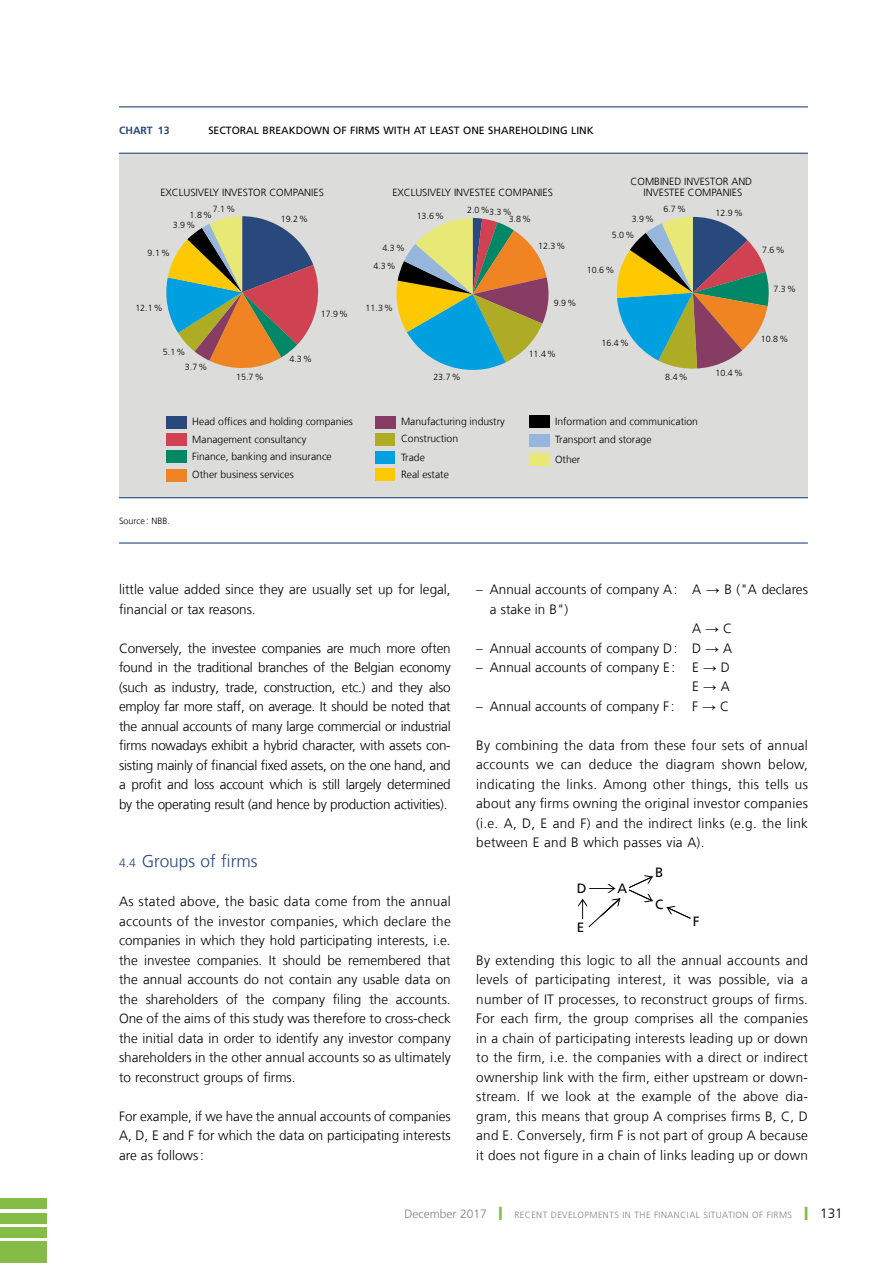
<style>
.page{position:relative;width:893px;height:1263px;background:#fff}
.page>*{position:absolute;margin:0;border:0;box-sizing:border-box;transform-origin:0 0}
.t1{font:300 17.25px "Frutiger LT Com";color:#29497c}
.t2{font:300 13.5px/19.5px "Frutiger LT Com";color:#000;text-align:justify}
.t3{font:13.5px "Frutiger LT";color:#000}
.t4{font:10.5px "Frutiger LT Com";color:#000}
.t5{font:700 10.5px "Frutiger LT Com";color:#29497c}
.t6{font:300 10.35px/17.4px "Frutiger LT Com";color:#000}
.t7{font:300 9px "Frutiger LT Com";letter-spacing:.05em;color:#81807a}
.t8{font:300 9px "Frutiger LT Com";color:#000}
.t9{font:300 8.85px/8.6px "Frutiger LT Com";color:#000}
.s1{font-size:12px}
.s2{font-family:"Arial";font-weight:400}
.s3{color:#85bc48}
.s4{font-size:13.5px;color:#000}
</style>
<div class="page">
<div style="left:0;top:1198px;width:47px;height:11px;background:#85bc48"></div>
<div style="left:0;top:1213px;width:47px;height:10px;background:#85bc48"></div>
<div style="left:0;top:1227px;width:47px;height:11px;background:#85bc48"></div>
<div style="left:0;top:1241px;width:47px;height:22px;background:#85bc48"></div>
<svg style="left:667px;top:906px;width:24px;height:13px"></svg>
<svg style="left:629px;top:875px;width:24px;height:27px"></svg>
<svg style="left:578px;top:884px;width:43px;height:44px"></svg>
<div style="left:579px;top:919px;width:7px;height:7px;background:#fff"></div>
<div style="left:119px;top:153px;width:689px;height:345px;background:#dcdcdb"></div>
<hr style="left:119px;top:106px;width:689px;height:1px;background:#29497c">
<hr style="left:119px;top:153px;width:689px;height:1px;background:#29497c">
<hr style="left:119px;top:497px;width:689px;height:1px;background:#29497c">
<hr style="left:119px;top:542px;width:689px;height:2px;background:#29497c">
<svg style="left:166px;top:216px;width:153px;height:153px"></svg>
<svg style="left:396px;top:218px;width:153px;height:152px"></svg>
<svg style="left:616px;top:217px;width:153px;height:152px"></svg>
<div style="left:166px;top:416px;width:21px;height:12px;background:#29497c"></div>
<div style="left:166px;top:434px;width:21px;height:12px;background:#d04152"></div>
<div style="left:166px;top:451px;width:21px;height:12px;background:#008765"></div>
<div style="left:166px;top:469px;width:21px;height:13px;background:#f18422"></div>
<div style="left:375px;top:416px;width:20px;height:12px;background:#873d63"></div>
<div style="left:375px;top:433px;width:20px;height:12px;background:#aeac25"></div>
<div style="left:375px;top:451px;width:20px;height:13px;background:#009fe0"></div>
<div style="left:375px;top:468px;width:20px;height:13px;background:#fec900"></div>
<div style="left:529px;top:416px;width:20px;height:12px;background:#000"></div>
<div style="left:529px;top:434px;width:20px;height:13px;background:#97b6dc"></div>
<div style="left:529px;top:454px;width:20px;height:12px;background:#e8e876"></div>
<p class="t5" style="left:119px;top:124px;width:52px">Chart 13</p>
<p class="t4" style="left:208px;top:124px;width:387px">SECTORAL BREAKDOWN OF FIRMS WITH AT LEAST ONE SHAREHOLDING LINK</p>
<p class="t6" style="left:160px;top:184px;width:165px">EXCLUSIVELY INVESTOR COMPANIES</p>
<p class="t6" style="left:392px;top:184px;width:162px">EXCLUSIVELY INVESTEE COMPANIES</p>
<p class="t6" style="left:631px;top:175px;width:123px;line-height:11.9px;text-align:center">COMBINED INVESTOR AND<br>INVESTEE COMPANIES</p>
<p class="t9" style="left:213px;top:204px;width:24px">7.1%</p>
<p class="t9" style="left:190px;top:211px;width:24px">1.8%</p>
<p class="t9" style="left:173px;top:221px;width:24px">3.9%</p>
<p class="t9" style="left:281px;top:215px;width:29px">19.2%</p>
<p class="t9" style="left:417px;top:211px;width:29px">13.6%</p>
<p class="t9" style="left:509px;top:206px;width:24px;text-indent:-42px">2.0%3.3%<br>3.8%</p>
<p class="t9" style="left:632px;top:215px;width:24px">3.9%</p>
<p class="t9" style="left:664px;top:205px;width:24px">6.7%</p>
<p class="t9" style="left:716px;top:208px;width:29px">12.9%</p>
<p class="t9" style="left:612px;top:230px;width:24px">5.0%</p>
<p class="t9" style="left:148px;top:249px;width:24px">9.1%</p>
<p class="t9" style="left:382px;top:244px;width:24px">4.3%</p>
<p class="t9" style="left:373px;top:262px;width:24px">4.3%</p>
<p class="t9" style="left:538px;top:241px;width:29px">12.3%</p>
<p class="t9" style="left:587px;top:265px;width:29px">10.6%</p>
<p class="t9" style="left:762px;top:245px;width:24px">7.6%</p>
<p class="t9" style="left:773px;top:284px;width:24px">7.3%</p>
<p class="t9" style="left:135px;top:304px;width:29px">12.1%</p>
<p class="t9" style="left:321px;top:309px;width:29px">17.9%</p>
<p class="t9" style="left:366px;top:304px;width:29px">11.3%</p>
<p class="t9" style="left:554px;top:299px;width:24px">9.9%</p>
<p class="t9" style="left:602px;top:338px;width:29px">16.4%</p>
<p class="t9" style="left:761px;top:334px;width:29px">10.8%</p>
<p class="t9" style="left:163px;top:347px;width:24px">5.1%</p>
<p class="t9" style="left:185px;top:362px;width:24px">3.7%</p>
<p class="t9" style="left:236px;top:372px;width:29px">15.7%</p>
<p class="t9" style="left:289px;top:355px;width:24px">4.3%</p>
<p class="t9" style="left:433px;top:372px;width:29px">23.7%</p>
<p class="t9" style="left:529px;top:350px;width:29px">11.4%</p>
<p class="t9" style="left:665px;top:372px;width:24px">8.4%</p>
<p class="t9" style="left:716px;top:368px;width:29px">10.4%</p>
<p class="t6" style="left:192px;top:413px;width:162px">Head offices and holding companies<br>Management consultancy<br>Finance, banking and insurance</p>
<p class="t6" style="left:192px;top:466px;width:103px">Other business services</p>
<p class="t6" style="left:401px;top:413px;width:105px">Manufacturing industry<br>Construction</p>
<p class="t6" style="left:401px;top:448px;width:49px">Trade<br>Real estate</p>
<p class="t6" style="left:555px;top:413px;width:144px">Information and communication</p>
<p class="t6" style="left:555px;top:451px;width:27px">Other</p>
<p class="t6" style="left:555px;top:431px;width:98px">Transport and storage</p>
<p class="t8" style="left:119px;top:515px;width:52px">Source : NBB.</p>
<p class="t2" style="left:119px;top:579px;width:333px">little value added since they are usually set up for legal, financial or tax reasons.</p>
<p class="t2" style="left:119px;top:638px;width:333px">Conversely, the investee companies are much more often found in the traditional branches of the Belgian economy (such as industry, trade, construction, etc.) and they also employ far more staff, on average. It should be noted that the annual accounts of many large commercial or industrial firms nowadays exhibit a hybrid character, with assets con‑ sisting mainly of financial fixed assets, on the one hand, and a profit and loss account which is still largely determined by the operating result (and hence by production activities).</p>
<p class="t1" style="left:119px;top:850px;width:140px"><span class="s1">4.4</span> Groups of firms</p>
<p class="t2" style="left:119px;top:891px;width:333px">As stated above, the basic data come from the annual accounts of the investor companies, which declare the companies in which they hold participating interests, i.e. the investee companies. It should be remembered that the annual accounts do not contain any usable data on the shareholders of the company filing the accounts.<br>One of the aims of this study was therefore to cross-check the initial data in order to identify any investor company shareholders in the other annual accounts so as ultimately to reconstruct groups of firms.</p>
<p class="t2" style="left:119px;top:1106px;width:333px">For example, if we have the annual accounts of companies A, D, E and F for which the data on participating interests are as follows:</p>
<p class="t2" style="left:476px;top:579px;width:333px">– Annual accounts of company A: A <span class="s2">→</span> B ("A declares</p>
<p class="t2" style="left:490px;top:599px;width:80px">a stake in B")</p>
<p class="t2" style="left:692px;top:618px;width:39px">A <span class="s2">→</span> C</p>
<p class="t2" style="left:476px;top:638px;width:257px">– Annual accounts of company D: D <span class="s2">→</span> A</p>
<p class="t2" style="left:476px;top:657px;width:201px">– Annual accounts of company E:</p>
<p class="t2" style="left:692px;top:657px;width:39px">E <span class="s2">→</span> D<br>E <span class="s2">→</span> A</p>
<p class="t2" style="left:476px;top:696px;width:200px">– Annual accounts of company F :</p>
<p class="t2" style="left:692px;top:696px;width:36px">F <span class="s2">→</span> C</p>
<p class="t2" style="left:476px;top:735px;width:333px">By combining the data from these four sets of annual accounts we can deduce the diagram shown below, indicating the links. Among other things, this tells us about any firms owning the original investor companies (i.e. A, D, E and F) and the indirect links (e.g. the link between E and B which passes via A).</p>
<p class="t3" style="left:617px;top:881px;width:11px">A</p>
<p class="t3" style="left:655px;top:864px;width:10px">B</p>
<p class="t3" style="left:655px;top:897px;width:10px">C</p>
<p class="t3" style="left:577px;top:881px;width:11px">D</p>
<p class="t3" style="left:577px;top:919px;width:9px">E</p>
<p class="t2" style="left:476px;top:950px;width:333px">By extending this logic to all the annual accounts and levels of participating interest, it was possible, via a number of IT processes, to reconstruct groups of firms.<br>For each firm, the group comprises all the companies in a chain of participating interests leading up or down to the firm, i.e. the companies with a direct or indirect ownership link with the firm, either upstream or down‑ stream. If we look at the example of the above dia‑ gram, this means that group A comprises firms B, C, D and E. Conversely, firm F is not part of group A because it does not figure in a chain of links leading up or down</p>
<p class="t3" style="left:693px;top:913px;width:8px">F</p>
<p class="t7" style="left:405px;top:1209px;width:260px"><span class="s1">December 2017</span> <span class="s3">❙</span> Recent developments in the finan</p>
<p class="t7" style="left:680px;top:1209px;width:164px">cial situation of firms <span class="s3">❙</span> <span class="s4">131</span></p>
</div>
